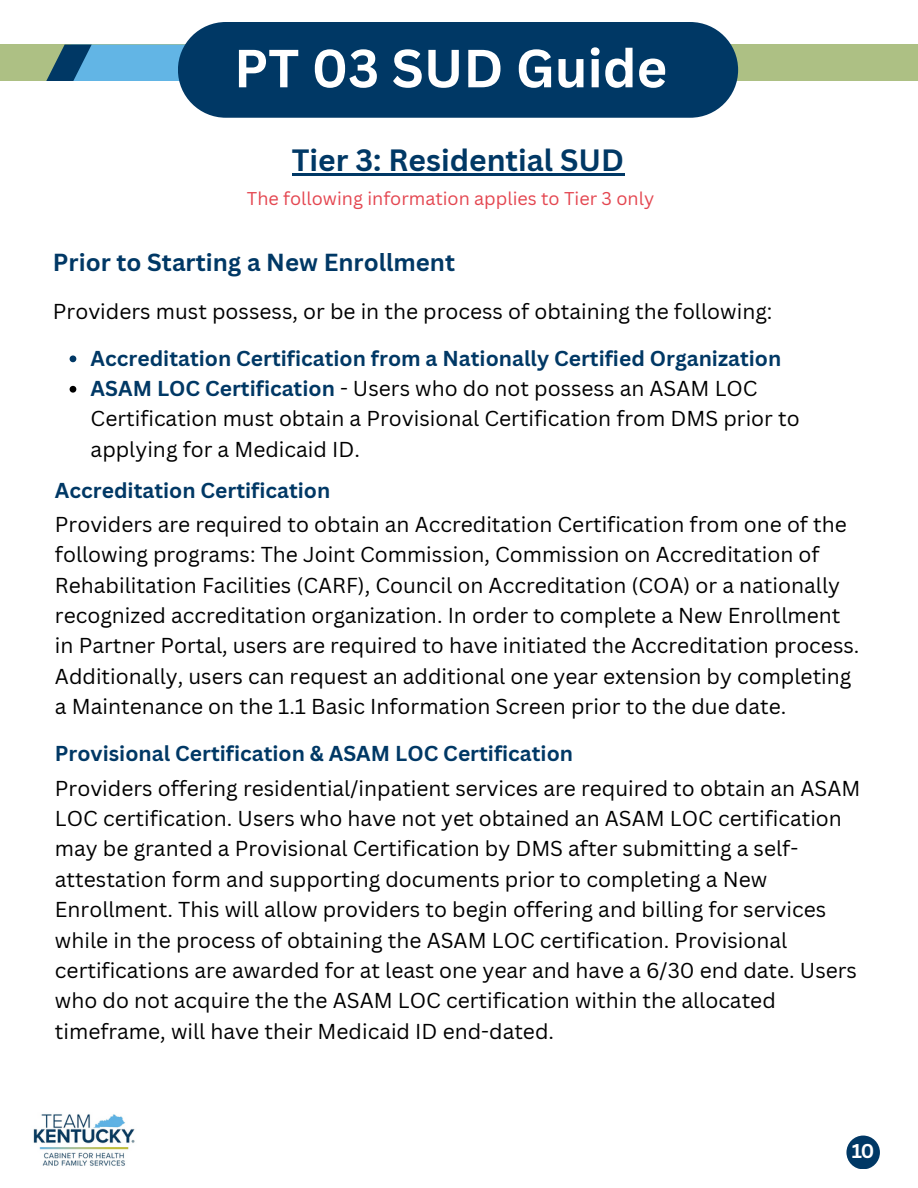
<style>
.page{position:relative;width:918px;height:1188px;background:#fff}
.page>*{position:absolute;margin:0;border:0;box-sizing:border-box;transform-origin:0 0}
.t1{font:700 52.5px "Canva Sans";color:#fff}
.t2{font:700 30px "Canva Sans";color:#003865}
.t3{font:700 24px "Canva Sans";color:#003865}
.t4{font:21px/30.3px "Canva Sans";color:#000}
.t5{font:700 21px "Canva Sans";color:#003865}
.t6{font:700 19.5px "Canva Sans";color:#fff}
.t7{font:18px "Canva Sans";color:#e44650}
.s1{font-weight:700;color:#003865}
</style>
<div class="page">
<div style="left:0;top:45px;width:918px;height:36px;background:#adc084"></div>
<div style="left:178px;top:22px;width:560px;height:96px;background:#003865;border-radius:48px"></div>
<div style="left:846px;top:1136px;width:34px;height:33px;background:#003865;border-radius:50%"></div>
<svg style="left:46px;top:45px;width:139px;height:36px;background:#5098c0"></svg>
<svg style="left:70px;top:355px;width:6px;height:7px"></svg>
<svg style="left:70px;top:386px;width:6px;height:7px"></svg>
<hr style="left:292px;top:173px;width:332px;height:2px;background:#003865">
<img style="left:33px;top:1114px;width:102px;height:52px">
<h1 class="t1" style="left:234px;top:31px;width:435px">PT 03 SUD Guide</h1>
<h2 class="t2" style="left:292px;top:139px;width:334px">Tier 3: Residential SUD</h2>
<p class="t7" style="left:247px;top:186px;width:409px">The following information applies to Tier 3 only</p>
<p class="t3" style="left:53px;top:246px;width:404px">Prior to Starting a New Enrollment</p>
<p class="t4" style="left:53px;top:296px;width:721px">Providers must possess, or be in the process of obtaining the following:</p>
<p class="t4" style="left:91px;top:342px;width:711px"><span class="s1">Accreditation Certification from a Nationally Certified Organization ASAM LOC Certification</span> - Users who do not possess an ASAM LOC Certification must obtain a Provisional Certification from DMS prior to applying for a Medicaid ID.</p>
<p class="t5" style="left:55px;top:476px;width:277px">Accreditation Certification</p>
<p class="t4" style="left:55px;top:509px;width:806px">Providers are required to obtain an Accreditation Certification from one of the following programs: The Joint Commission, Commission on Accreditation of Rehabilitation Facilities (CARF), Council on Accreditation (COA) or a nationally recognized accreditation organization. In order to complete a New Enrollment in Partner Portal, users are required to have initiated the Accreditation process.<br>Additionally, users can request an additional one year extension by completing a Maintenance on the 1.1 Basic Information Screen prior to the due date.</p>
<p class="t5" style="left:55px;top:738px;width:520px">Provisional Certification &amp; ASAM LOC Certification</p>
<p class="t4" style="left:55px;top:772px;width:807px">Providers offering residential/inpatient services are required to obtain an ASAM LOC certification. Users who have not yet obtained an ASAM LOC certification may be granted a Provisional Certification by DMS after submitting a self&shy;attestation form and supporting documents prior to completing a New Enrollment. This will allow providers to begin offering and billing for services while in the process of obtaining the ASAM LOC certification. Provisional certifications are awarded for at least one year and have a 6/30 end date. Users who do not acquire the the ASAM LOC certification within the allocated timeframe, will have their Medicaid ID end-dated.</p>
<p class="t6" style="left:852px;top:1137px;width:24px">10</p>
</div>
